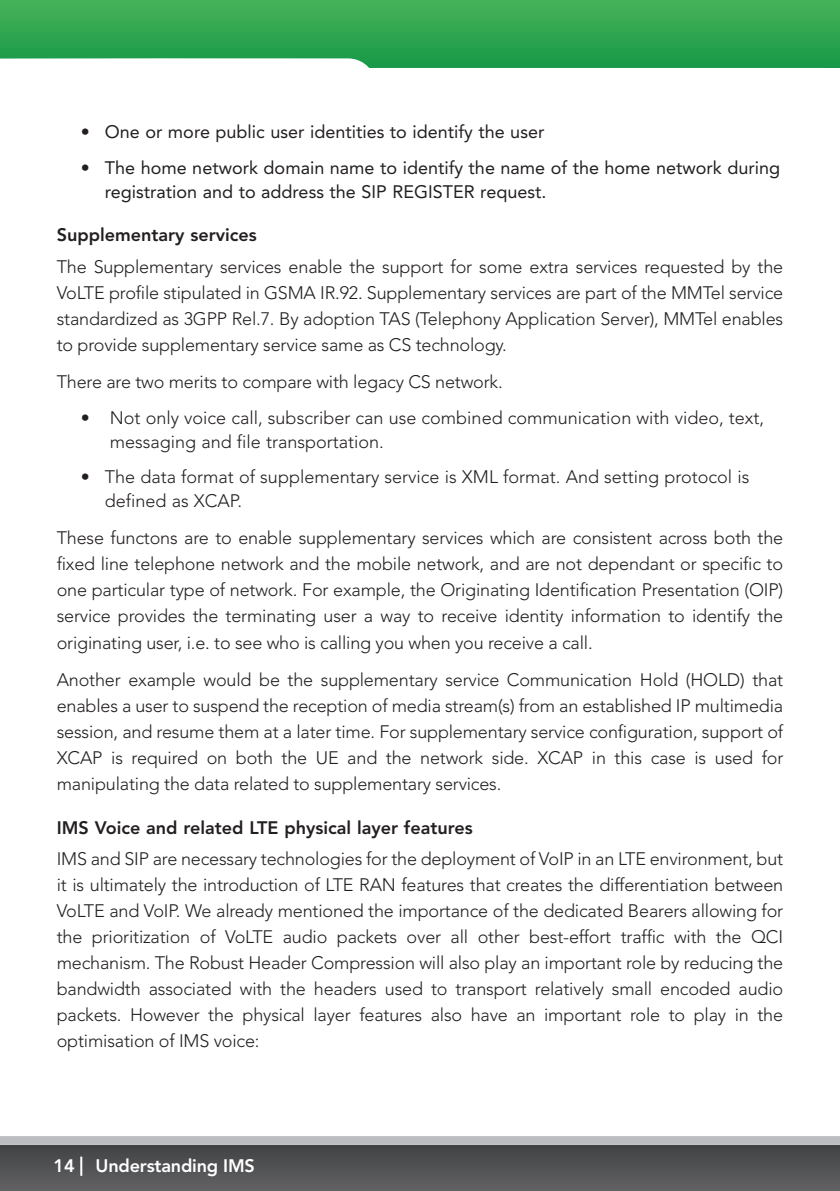
<style>
.page{position:relative;width:840px;height:1191px;background:#fff}
.page>*{position:absolute;margin:0;border:0;box-sizing:border-box;transform-origin:0 0}
.Body_Text_9pt_Avenir{font:300 18px/26px "Avenir";letter-spacing:-.01em;color:#231f20;text-align:justify}
.t1{font:18px/24px "Avenir";color:#231f20}
._2nd_level_Head_Aven{font:800 18px "Avenir";color:#231f20}
.t2{font:800 18px "Avenir";letter-spacing:-.01em;color:#fff}
.s1{font-weight:400}
</style>
<div class="page">
<svg style="left:0;top:0;width:839px;height:68px"></svg>
<div style="left:0;top:1144px;width:839px;height:47px;background:linear-gradient(to bottom,#404142,#626265)"></div>
<svg style="left:80px;top:1156px;width:2px;height:19px"></svg>
<p class="t1" style="left:81px;top:120px;width:465px">• One or more public user identities to identify the user</p>
<p class="t1" style="left:105px;top:155px;width:676px;text-indent:-24px">• The home network domain name to identify the name of the home network during registration and to address the SIP REGISTER request.</p>
<p class="_2nd_level_Head_Aven" style="left:57px;top:224px;width:201px">Supplementary services</p>
<p class="Body_Text_9pt_Avenir" style="left:57px;top:254px;width:727px">The Supplementary services enable the support for some extra services requested by the VoLTE profile stipulated in GSMA IR.92. Supplementary services are part of the MMTel service standardized as 3GPP Rel.7. By adoption TAS (Telephony Application Server), MMTel enables to provide supplementary service same as CS technology.</p>
<p class="Body_Text_9pt_Avenir" style="left:57px;top:369px;width:447px">There are two merits to compare with legacy CS network.</p>
<p class="Body_Text_9pt_Avenir" style="left:110px;top:405px;width:655px;line-height:24px;text-indent:-29px"><span class="s1">•</span> Not only voice call, subscriber can use combined communication with video, text, messaging and file transportation.</p>
<p class="Body_Text_9pt_Avenir" style="left:105px;top:465px;width:645px;line-height:24px;text-indent:-24px">• The data format of supplementary service is XML format. And setting protocol is defined as XCAP.</p>
<p class="Body_Text_9pt_Avenir" style="left:57px;top:525px;width:727px">These functons are to enable supplementary services which are consistent across both the fixed line telephone network and the mobile network, and are not dependant or specific to one particular type of network. For example, the Originating Identification Presentation (OIP) service provides the terminating user a way to receive identity information to identify the originating user, i.e. to see who is calling you when you receive a call.</p>
<p class="Body_Text_9pt_Avenir" style="left:57px;top:666px;width:727px">Another example would be the supplementary service Communication Hold (HOLD) that enables a user to suspend the reception of media stream(s) from an established IP multimedia session, and resume them at a later time. For supplementary service configuration, support of XCAP is required on both the UE and the network side. XCAP in this case is used for manipulating the data related to supplementary services.</p>
<p class="_2nd_level_Head_Aven" style="left:57px;top:816px;width:417px">IMS Voice and related LTE physical layer features</p>
<p class="Body_Text_9pt_Avenir" style="left:57px;top:846px;width:727px">IMS and SIP are necessary technologies for the deployment of VoIP in an LTE environment, but it is ultimately the introduction of LTE RAN features that creates the differentiation between VoLTE and VoIP. We already mentioned the importance of the dedicated Bearers allowing for the prioritization of VoLTE audio packets over all other best-effort traffic with the QCI mechanism. The Robust Header Compression will also play an important role by reducing the bandwidth associated with the headers used to transport relatively small encoded audio packets. However the physical layer features also have an important role to play in the optimisation of IMS voice:</p>
<p class="t2" style="left:54px;top:1154px;width:203px">14 Understanding IMS</p>
</div>
